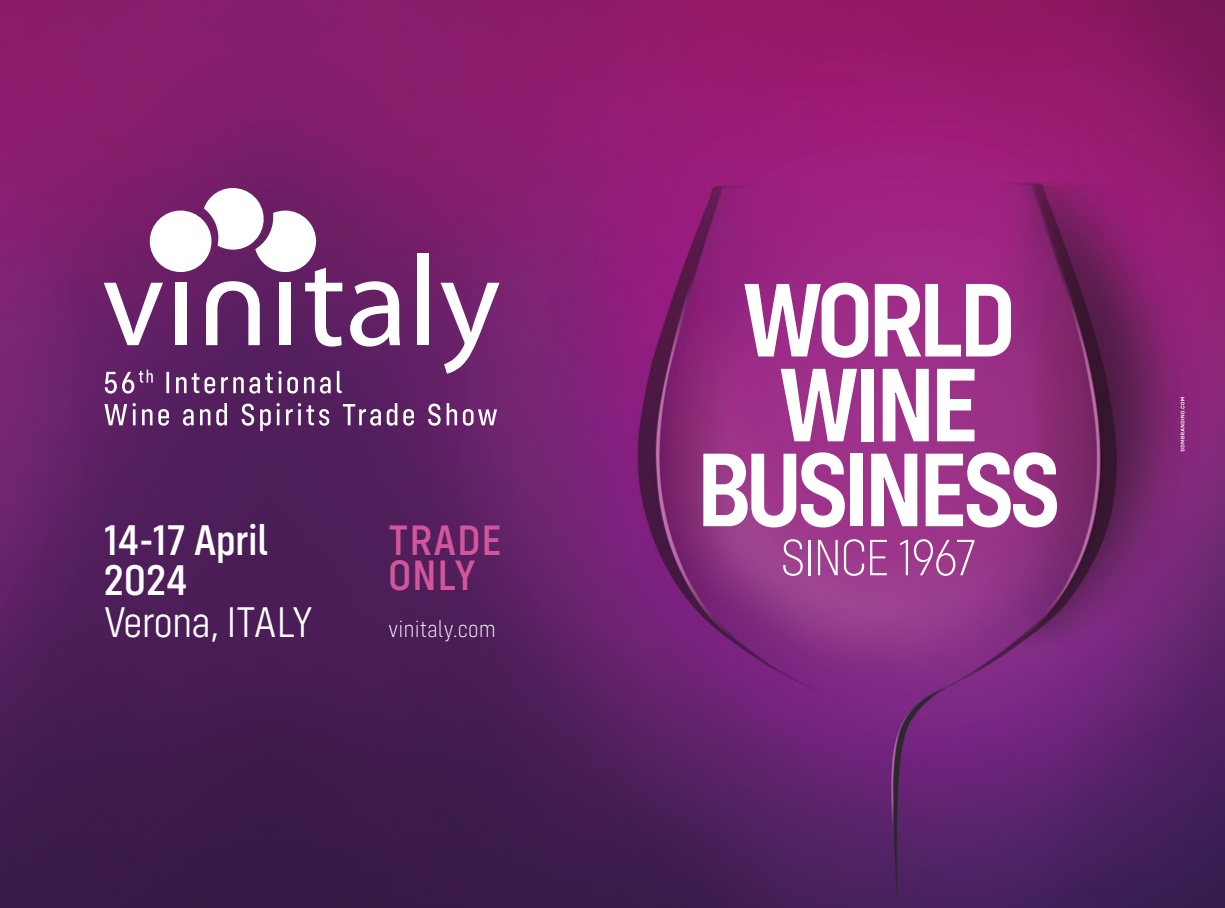
<style>
.page{position:relative;width:1225px;height:908px;background:#fff}
.page>*{position:absolute;margin:0;border:0;box-sizing:border-box;transform-origin:0 0}
.t1{font:600 108.2px/84.8px "Config Condensed";letter-spacing:-.045em;color:#fff;text-align:center}
.t2{font:200 52.8px "Config Condensed";letter-spacing:-.025em;color:#fff}
.t3{font:500 44.4px/39.2px "Config Condensed";color:#fff}
.t4{font:300 44.4px "Config Condensed";color:#fff}
.t5{font:500 44px/35.2px "Config Condensed";letter-spacing:.03em;color:#d1569a}
.t6{font:200 24px "Config Condensed";letter-spacing:.03em;color:#fff}
</style>
<div class="page">
<img style="left:0;top:0;width:1225px;height:907px">
<svg style="left:1180px;top:397px;width:4px;height:54px"></svg>
<svg style="left:104px;top:282px;width:59px;height:63px"></svg>
<div style="left:175px;top:282px;width:11px;height:63px;background:#fff"></div>
<svg style="left:350px;top:281px;width:50px;height:65px"></svg>
<div style="left:417px;top:253px;width:12px;height:92px;background:#fff"></div>
<svg style="left:440px;top:282px;width:59px;height:91px"></svg>
<svg style="left:204px;top:184px;width:138px;height:162px"></svg>
<div style="left:150px;top:210px;width:61px;height:62px;background:#fff;border-radius:50%"></div>
<svg style="left:104px;top:403px;width:393px;height:28px;background:#794d80"></svg>
<svg style="left:105px;top:369px;width:237px;height:24px"></svg>
<p class="t3" style="left:104px;top:520px;width:166px">14-17 April<br>2024</p>
<p class="t4" style="left:104px;top:598px;width:211px">Verona, ITALY</p>
<p class="t5" style="left:388px;top:522px;width:115px">TRADE<br>ONLY</p>
<p class="t6" style="left:388px;top:616px;width:108px">vinitaly.com</p>
<p class="t1" style="left:697px;top:277px;width:365px">WORLD<br>WINE<br>BUSINESS</p>
<p class="t2" style="left:780px;top:528px;width:197px">SINCE 1967</p>
</div>
